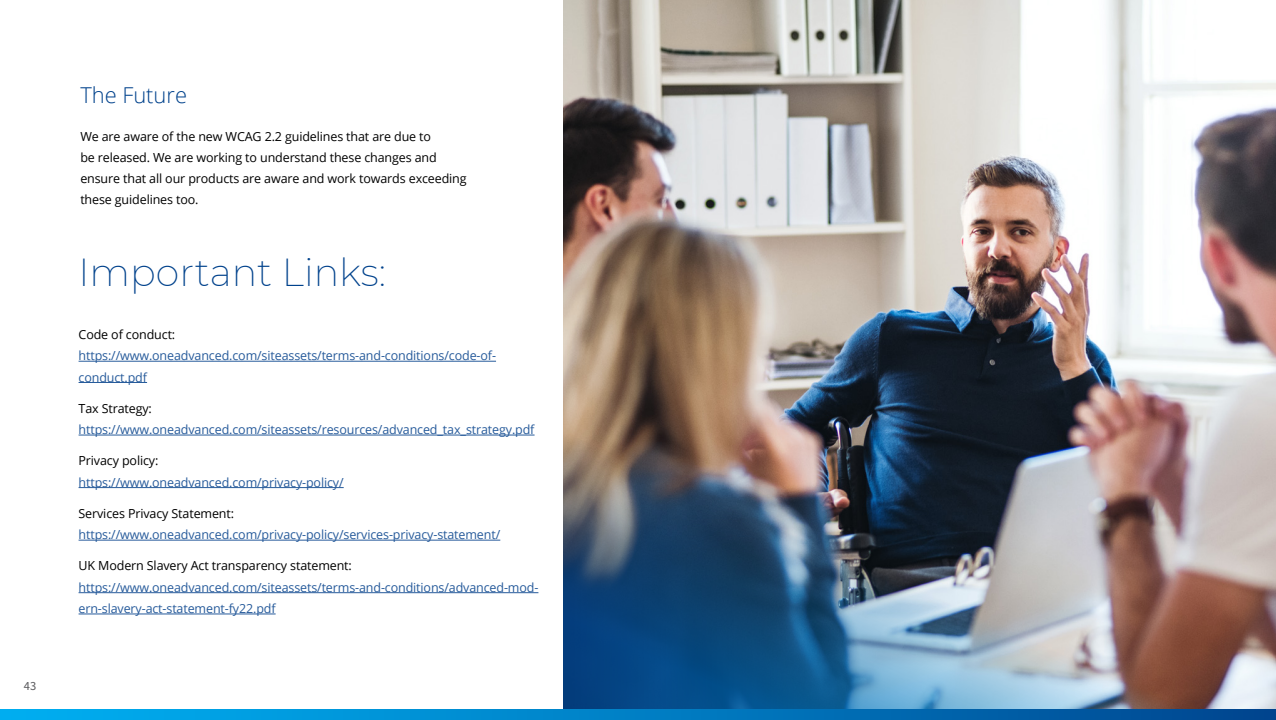
<style>
.page{position:relative;width:1276px;height:720px;background:#fff}
.page>*{position:absolute;margin:0;border:0;box-sizing:border-box;transform-origin:0 0}
.t1{font:200 38.12px "Montserrat";color:#00428c}
.t2{font:300 21.88px "Open Sans";color:#00428c}
.t3{font:12.5px/21.2px "Open Sans";letter-spacing:-.01em;color:#275b9b}
.t4{font:12.5px/21.2px "Open Sans";letter-spacing:-.01em;color:#000}
.t5{font:12.5px "Source Sans Pro";color:#59595c}
</style>
<div class="page">
<img style="left:563px;top:0;width:713px;height:365px">
<img style="left:563px;top:365px;width:713px;height:344px">
<svg style="left:0;top:709px;width:1276px;height:10px;background:#007dc2"></svg>
<hr style="left:79px;top:361px;width:417px;height:1px;background:#275b9b">
<hr style="left:79px;top:382px;width:68px;height:1px;background:#275b9b">
<hr style="left:79px;top:434px;width:455px;height:1px;background:#275b9b">
<hr style="left:79px;top:487px;width:265px;height:1px;background:#275b9b">
<hr style="left:79px;top:539px;width:421px;height:1px;background:#275b9b">
<hr style="left:79px;top:592px;width:459px;height:1px;background:#275b9b">
<hr style="left:79px;top:613px;width:197px;height:1px;background:#275b9b">
<p class="t5" style="left:24px;top:676px;width:14px">43</p>
<h2 class="t2" style="left:80px;top:80px;width:108px">The Future</h2>
<p class="t4" style="left:80px;top:125px;width:388px">We are aware of the new WCAG 2.2 guidelines that are due to<br>be released. We are working to understand these changes and ensure that all our products are aware and work towards exceeding these guidelines too.</p>
<h1 class="t1" style="left:79px;top:247px;width:309px">Important Links:</h1>
<p class="t4" style="left:79px;top:323px;width:98px">Code of conduct:</p>
<p class="t3" style="left:79px;top:344px;width:419px">https://www.oneadvanced.com/siteassets/terms-and-conditions/code-of&shy;conduct.pdf</p>
<p class="t4" style="left:79px;top:397px;width:75px">Tax Strategy:</p>
<p class="t3" style="left:79px;top:418px;width:457px">https://www.oneadvanced.com/siteassets/resources/advanced_tax_strategy.pdf</p>
<p class="t4" style="left:79px;top:449px;width:81px">Privacy policy:</p>
<p class="t3" style="left:79px;top:471px;width:267px">https://www.oneadvanced.com/privacy-policy/</p>
<p class="t4" style="left:79px;top:502px;width:157px">Services Privacy Statement:</p>
<p class="t3" style="left:79px;top:523px;width:423px">https://www.oneadvanced.com/privacy-policy/services-privacy-statement/</p>
<p class="t4" style="left:79px;top:554px;width:275px">UK Modern Slavery Act transparency statement:</p>
<p class="t3" style="left:79px;top:576px;width:461px">https://www.oneadvanced.com/siteassets/terms-and-conditions/advanced-mod&shy;ern-slavery-act-statement-fy22.pdf</p>
</div>
